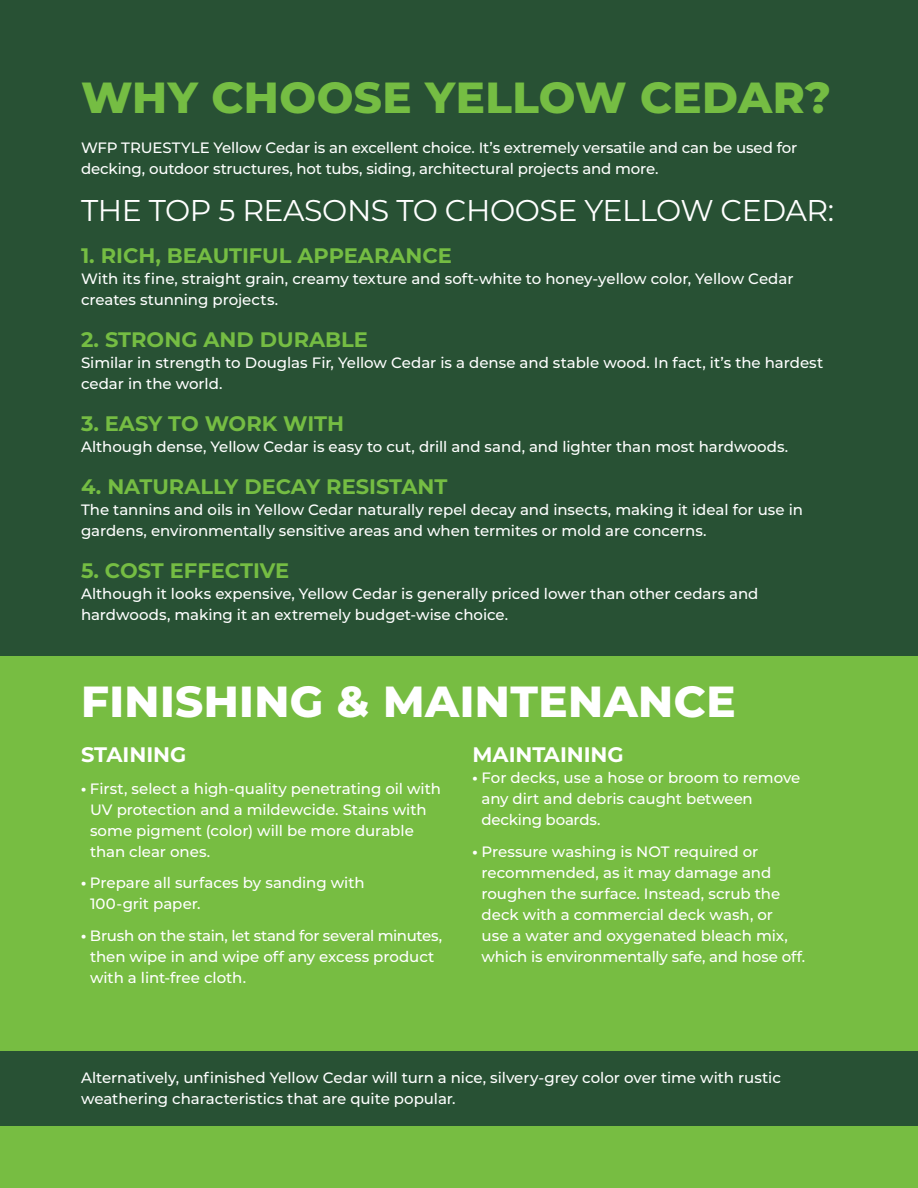
<style>
.page{position:relative;width:918px;height:1188px;background:#77bd42}
.page>*{position:absolute;margin:0;border:0;box-sizing:border-box;transform-origin:0 0}
.t1{font:800 43.5px "Montserrat";letter-spacing:.01em;color:#75bd43}
.t2{font:800 43.5px "Montserrat";letter-spacing:.01em;color:#fff}
.body_paragraphs{font:30px "Montserrat";letter-spacing:-.015em;color:#fff}
.body_paragraphs-2{font:700 21px "Montserrat";color:#75bd43}
.body_paragraphs-3{font:700 21px "Montserrat";color:#fff}
.body_paragraphs-4{font:500 15px/21px "Montserrat";letter-spacing:-.005em;color:#fff}
.s1{font-weight:900}
</style>
<div class="page">
<div style="left:0;top:0;width:918px;height:656px;background:#285134"></div>
<div style="left:0;top:1051px;width:918px;height:75px;background:#285134"></div>
<p class="t1" style="left:81px;top:66px;width:752px">WHY CHOOSE YELLOW CEDAR?</p>
<p class="body_paragraphs-4" style="left:81px;top:137px;width:718px">WFP TRUESTYLE Yellow Cedar is an excellent choice. It’s extremely versatile and can be used for decking, outdoor structures, hot tubs, siding, architectural projects and more.</p>
<p class="body_paragraphs" style="left:81px;top:190px;width:755px">THE TOP 5 REASONS TO CHOOSE YELLOW CEDAR:</p>
<p class="body_paragraphs-2" style="left:81px;top:240px;width:373px">1. RICH, BEAUTIFUL APPEARANCE</p>
<p class="body_paragraphs-4" style="left:81px;top:268px;width:714px">With its fine, straight grain, creamy texture and soft-white to honey-yellow color, Yellow Cedar creates stunning projects.</p>
<p class="body_paragraphs-2" style="left:81px;top:324px;width:289px">2. STRONG AND DURABLE</p>
<p class="body_paragraphs-4" style="left:81px;top:352px;width:744px">Similar in strength to Douglas Fir, Yellow Cedar is a dense and stable wood. In fact, it’s the hardest cedar in the world.</p>
<p class="body_paragraphs-2" style="left:81px;top:408px;width:265px">3. EASY TO WORK WITH</p>
<p class="body_paragraphs-4" style="left:81px;top:436px;width:709px">Although dense, Yellow Cedar is easy to cut, drill and sand, and lighter than most hardwoods.</p>
<p class="body_paragraphs-2" style="left:81px;top:471px;width:368px">4. NATURALLY DECAY RESISTANT</p>
<p class="body_paragraphs-4" style="left:81px;top:499px;width:724px">The tannins and oils in Yellow Cedar naturally repel decay and insects, making it ideal for use in gardens, environmentally sensitive areas and when termites or mold are concerns.</p>
<p class="body_paragraphs-2" style="left:81px;top:555px;width:210px">5. COST EFFECTIVE</p>
<p class="body_paragraphs-4" style="left:81px;top:583px;width:679px">Although it looks expensive, Yellow Cedar is generally priced lower than other cedars and hardwoods, making it an extremely budget-wise choice.</p>
<p class="t2" style="left:81px;top:670px;width:656px">FINISHING &amp; MAINTENANCE</p>
<p class="body_paragraphs-3" style="left:81px;top:739px;width:107px">STAINING</p>
<p class="body_paragraphs-4" style="left:90px;top:777px;width:353px;text-indent:-9px"><span class="s1">·</span> First, select a high-quality penetrating oil with UV protection and a mildewcide. Stains with some pigment (color) will be more durable than clear ones.</p>
<p class="body_paragraphs-4" style="left:90px;top:872px;width:276px;text-indent:-9px"><span class="s1">·</span> Prepare all surfaces by sanding with<br>100-grit paper.</p>
<p class="body_paragraphs-4" style="left:90px;top:924px;width:354px;text-indent:-9px"><span class="s1">·</span> Brush on the stain, let stand for several minutes, then wipe in and wipe off any excess product with a lint-free cloth.</p>
<p class="body_paragraphs-3" style="left:472px;top:739px;width:153px">MAINTAINING</p>
<p class="body_paragraphs-4" style="left:482px;top:767px;width:321px;text-indent:-9px"><span class="s1">·</span> For decks, use a hose or broom to remove any dirt and debris caught between decking boards.</p>
<p class="body_paragraphs-4" style="left:482px;top:840px;width:325px;text-indent:-9px"><span class="s1">·</span> Pressure washing is NOT required or recommended, as it may damage and roughen the surface. Instead, scrub the deck with a commercial deck wash, or<br>use a water and oxygenated bleach mix, which is environmentally safe, and hose off.</p>
<p class="body_paragraphs-4" style="left:81px;top:1066px;width:701px">Alternatively, unfinished Yellow Cedar will turn a nice, silvery-grey color over time with rustic weathering characteristics that are quite popular.</p>
</div>
